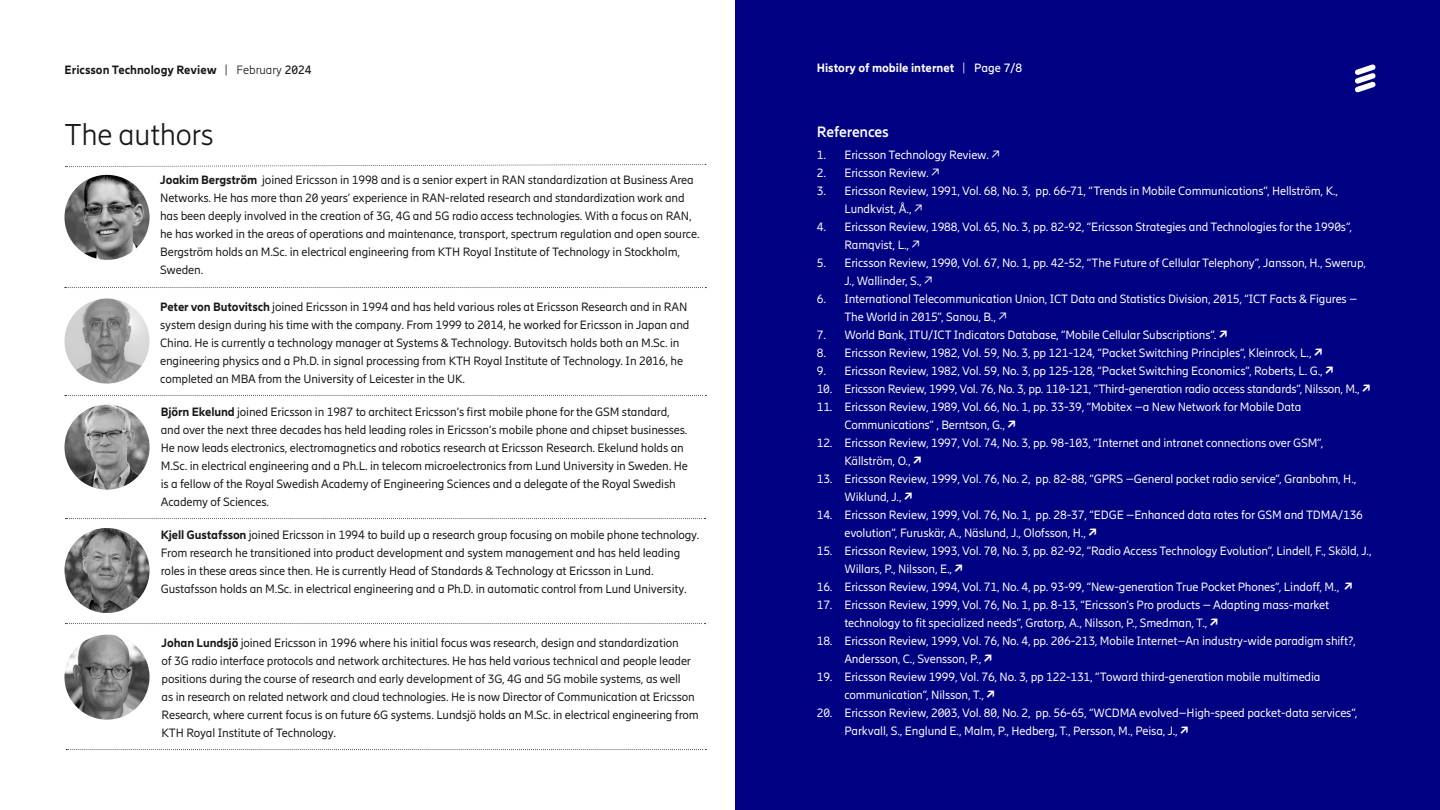
<style>
.page{position:relative;width:1440px;height:810px;background:#fff}
.page>*{position:absolute;margin:0;border:0;box-sizing:border-box;transform-origin:0 0}
.t1{font:300 30px "Ericsson Hilda";letter-spacing:-.01em;color:#181818}
.t2{font:700 15px "Ericsson Hilda";letter-spacing:-.01em;color:#fff}
.t3{font:12px/18px "Ericsson Hilda";letter-spacing:-.01em;color:#181818}
.t4{font:12px/18px "Ericsson Hilda";letter-spacing:-.01em;color:#fff}
.t5{font:800 12px "Ericsson Hilda";color:#181818}
.t6{font:800 12px "Ericsson Hilda";color:#fff}
.s1{font-weight:300}
.s2{font-weight:500}
.s3{font-weight:800}
</style>
<div class="page">
<div style="left:735px;top:0;width:705px;height:810px;background:#000082"></div>
<svg style="left:1355px;top:64px;width:21px;height:28px"></svg>
<svg style="left:65px;top:518px;width:641px;height:1px"></svg>
<svg style="left:65px;top:164px;width:641px;height:3px"></svg>
<svg style="left:65px;top:287px;width:641px;height:1px"></svg>
<svg style="left:65px;top:395px;width:641px;height:1px"></svg>
<img style="left:64px;top:175px;width:86px;height:85px;border-radius:43px">
<img style="left:64px;top:299px;width:86px;height:85px;border-radius:43px">
<img style="left:64px;top:405px;width:86px;height:85px;border-radius:43px">
<svg style="left:65px;top:623px;width:641px;height:1px"></svg>
<img style="left:64px;top:528px;width:86px;height:85px;border-radius:43px">
<svg style="left:66px;top:749px;width:640px;height:1px"></svg>
<img style="left:64px;top:635px;width:86px;height:85px;border-radius:43px">
<p class="t5" style="left:64px;top:62px;width:249px">Ericsson Technology Review <span class="s1">| February</span> <span class="s2">2024</span></p>
<h1 class="t1" style="left:64px;top:118px;width:151px">The authors</h1>
<p class="t3" style="left:160px;top:171px;width:541px"><span class="s3">Joakim Bergström</span> joined Ericsson in 1998 and is a senior expert in RAN standardization at Business Area Networks. He has more than 20 years’ experience in RAN-related research and standardization work and has been deeply involved in the creation of 3G, 4G and 5G radio access technologies. With a focus on RAN, he has worked in the areas of operations and maintenance, transport, spectrum regulation and open source.<br>Bergström holds an M.Sc. in electrical engineering from KTH Royal Institute of Technology in Stockholm, Sweden.</p>
<p class="t3" style="left:160px;top:297px;width:531px"><span class="s3">Peter von Butovitsch</span> joined Ericsson in 1994 and has held various roles at Ericsson Research and in RAN system design during his time with the company. From 1999 to 2014, he worked for Ericsson in Japan and China. He is currently a technology manager at Systems &amp; Technology. Butovitsch holds both an M.Sc. in engineering physics and a Ph.D. in signal processing from KTH Royal Institute of Technology. In 2016, he completed an MBA from the University of Leicester in the UK.</p>
<p class="t3" style="left:161px;top:402px;width:529px"><span class="s3">Björn Ekelund</span> joined Ericsson in 1987 to architect Ericsson’s first mobile phone for the GSM standard, and over the next three decades has held leading roles in Ericsson’s mobile phone and chipset businesses.<br>He now leads electronics, electromagnetics and robotics research at Ericsson Research. Ekelund holds an M.Sc. in electrical engineering and a Ph.L. in telecom microelectronics from Lund University in Sweden. He is a fellow of the Royal Swedish Academy of Engineering Sciences and a delegate of the Royal Swedish Academy of Sciences.</p>
<p class="t3" style="left:161px;top:525px;width:540px"><span class="s3">Kjell Gustafsson</span> joined Ericsson in 1994 to build up a research group focusing on mobile phone technology.<br>From research he transitioned into product development and system management and has held leading roles in these areas since then. He is currently Head of Standards &amp; Technology at Ericsson in Lund.<br>Gustafsson holds an M.Sc. in electrical engineering and a Ph.D. in automatic control from Lund University.</p>
<p class="t3" style="left:162px;top:633px;width:539px"><span class="s3">Johan Lundsjö</span> joined Ericsson in 1996 where his initial focus was research, design and standardization<br>of 3G radio interface protocols and network architectures. He has held various technical and people leader positions during the course of research and early development of 3G, 4G and 5G mobile systems, as well<br>as in research on related network and cloud technologies. He is now Director of Communication at Ericsson Research, where current focus is on future 6G systems. Lundsjö holds an M.Sc. in electrical engineering from KTH Royal Institute of Technology.</p>
<p class="t6" style="left:817px;top:61px;width:207px">History of mobile internet <span class="s1">|</span> <span class="s2">Page 7/8</span></p>
<p class="t2" style="left:817px;top:122px;width:74px">References</p>
<p class="t4" style="left:817px;top:146px;width:184px">1. Ericsson Technology Review. ↗</p>
<p class="t4" style="left:817px;top:164px;width:124px">2. Ericsson Review. ↗</p>
<p class="t4" style="left:844px;top:182px;width:495px;text-indent:-28px">3. Ericsson Review, 1991, Vol. 68, No. 3, pp. 66-71, “Trends in Mobile Communications”, Hellström, K.,<br>Lundkvist, Å., ↗</p>
<p class="t4" style="left:844px;top:218px;width:509px;text-indent:-28px">4. Ericsson Review, 1988, Vol. 65, No. 3, pp. 82-92, “Ericsson Strategies and Technologies for the 1990s”,<br>Ramqvist, L., ↗</p>
<p class="t4" style="left:844px;top:254px;width:523px;text-indent:-28px">5. Ericsson Review, 1990, Vol. 67, No. 1, pp. 42-52, “The Future of Cellular Telephony”, Jansson, H., Swerup,<br>J., Wallinder, S., ↗</p>
<p class="t4" style="left:844px;top:290px;width:515px;text-indent:-28px">6. International Telecommunication Union, ICT Data and Statistics Division, 2015, “ICT Facts &amp; Figures –<br>The World in 2015”, Sanou, B., ↗</p>
<p class="t4" style="left:817px;top:326px;width:412px">7. World Bank, ITU/ICT Indicators Database, “Mobile Cellular Subscriptions”. <span class="s3">↗</span></p>
<p class="t4" style="left:817px;top:344px;width:507px">8. Ericsson Review, 1982, Vol. 59, No. 3, pp 121-124, “Packet Switching Principles”, Kleinrock, L., <span class="s3">↗</span></p>
<p class="t4" style="left:817px;top:362px;width:518px">9. Ericsson Review, 1982, Vol. 59, No. 3, pp 125-128, “Packet Switching Economics”, Roberts, L. G., <span class="s3">↗</span></p>
<p class="t4" style="left:817px;top:380px;width:555px">10. Ericsson Review, 1999, Vol. 76, No. 3, pp. 110-121, “Third-generation radio access standards”, Nilsson, M., <span class="s3">↗</span></p>
<p class="t4" style="left:844px;top:398px;width:458px;text-indent:-28px">11. Ericsson Review, 1989, Vol. 66, No. 1, pp. 33-39, “Mobitex –a New Network for Mobile Data<br>Communications” , Berntson, G., <span class="s3">↗</span></p>
<p class="t4" style="left:844px;top:434px;width:481px;text-indent:-28px">12. Ericsson Review, 1997, Vol. 74, No. 3, pp. 98-103, “Internet and intranet connections over GSM”,<br>Källström, O., <span class="s3">↗</span></p>
<p class="t4" style="left:844px;top:470px;width:514px;text-indent:-28px">13. Ericsson Review, 1999, Vol. 76, No. 2, pp. 82-88, “GPRS –General packet radio service”, Granbohm, H.,<br>Wiklund, J., <span class="s3">↗</span></p>
<p class="t4" style="left:844px;top:506px;width:520px;text-indent:-28px">14. Ericsson Review, 1999, Vol. 76, No. 1, pp. 28-37, “EDGE –Enhanced data rates for GSM and TDMA/136 evolution”, Furuskär, A., Näslund, J., Olofsson, H., <span class="s3">↗</span></p>
<p class="t4" style="left:844px;top:542px;width:529px;text-indent:-28px">15. Ericsson Review, 1993, Vol. 70, No. 3, pp. 82-92, “Radio Access Technology Evolution”, Lindell, F., Sköld, J.,<br>Willars, P., Nilsson, E., <span class="s3">↗</span></p>
<p class="t4" style="left:817px;top:578px;width:537px">16. Ericsson Review, 1994, Vol. 71, No. 4, pp. 93-99, “New-generation True Pocket Phones”, Lindoff, M., <span class="s3">↗</span></p>
<p class="t4" style="left:844px;top:596px;width:486px;text-indent:-28px">17. Ericsson Review, 1999, Vol. 76, No. 1, pp. 8-13, “Ericsson’s Pro products – Adapting mass-market technology to fit specialized needs”, Gratorp, A., Nilsson, P., Smedman, T., <span class="s3">↗</span></p>
<p class="t4" style="left:844px;top:632px;width:513px;text-indent:-28px">18. Ericsson Review, 1999, Vol. 76, No. 4, pp. 206-213, Mobile Internet–An industry-wide paradigm shift?,<br>Andersson, C., Svensson, P., <span class="s3">↗</span></p>
<p class="t4" style="left:844px;top:668px;width:478px;text-indent:-28px">19. Ericsson Review 1999, Vol. 76, No. 3, pp 122-131, ”Toward third-generation mobile multimedia communication”, Nilsson, T., <span class="s3">↗</span></p>
<p class="t4" style="left:844px;top:704px;width:515px;text-indent:-28px">20. Ericsson Review, 2003, Vol. 80, No. 2, pp. 56-65, “WCDMA evolved–High-speed packet-data services”,<br>Parkvall, S., Englund E., Malm, P., Hedberg, T., Persson, M., Peisa, J., <span class="s3">↗</span></p>
</div>
